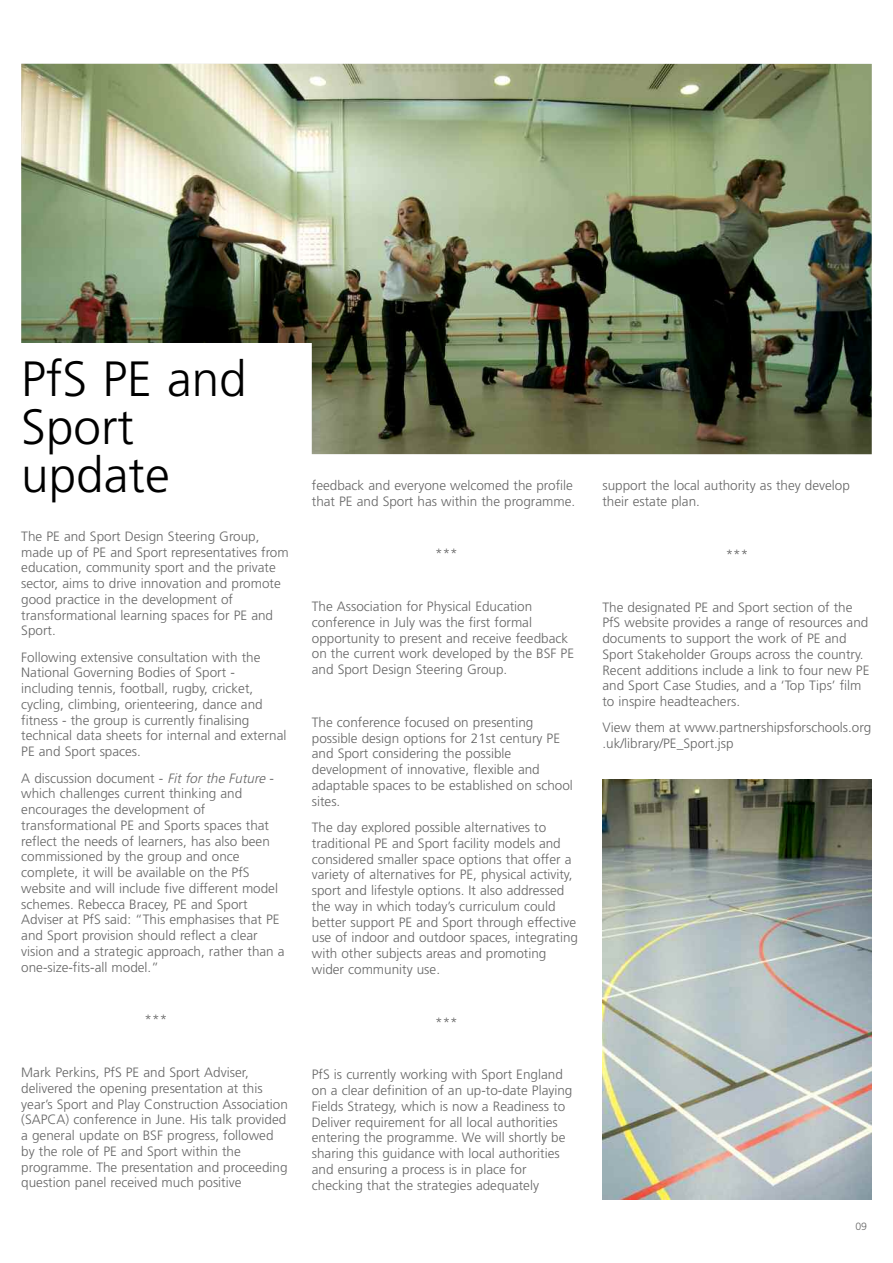
<style>
.page{position:relative;width:893px;height:1263px;background:#fff}
.page>*{position:absolute;margin:0;border:0;box-sizing:border-box;transform-origin:0 0}
.t1{font:300 49.5px/48px "Frutiger LT Com";color:#000}
.t2{font:300 13.5px/15.8px "Frutiger LT Com";color:#666}
.t3{font:300 10.5px "Frutiger LT Com";color:#666}
.s1{font-style:italic}
</style>
<div class="page">
<img style="left:21px;top:64px;width:851px;height:390px">
<img style="left:602px;top:779px;width:270px;height:420px">
<h1 class="t1" style="left:21px;top:355px;width:227px">PfS PE and<br>Sport update</h1>
<p class="t2" style="left:21px;top:528px;width:269px">The PE and Sport Design Steering Group, made up of PE and Sport representatives from education, community sport and the private sector, aims to drive innovation and promote good practice in the development of transformational learning spaces for PE and Sport.</p>
<p class="t2" style="left:21px;top:649px;width:267px">Following extensive consultation with the National Governing Bodies of Sport - including tennis, football, rugby, cricket, cycling, climbing, orienteering, dance and fitness - the group is currently finalising technical data sheets for internal and external PE and Sport spaces.</p>
<p class="t2" style="left:21px;top:770px;width:265px">A discussion document - <span class="s1">FitfortheFuture&shy;</span>which challenges current thinking and encourages the development of transformational PE and Sports spaces that reflect the needs of learners, has also been commissioned by the group and once complete, it will be available on the PfS website and will include five different model schemes. Rebecca Bracey, PE and Sport Adviser at PfS said: “This emphasises that PE and Sport provision should reflect a clear vision and a strategic approach, rather than a one-size-fits-all model.”</p>
<p class="t2" style="left:145px;top:1012px;width:24px">***</p>
<p class="t2" style="left:21px;top:1065px;width:268px">Mark Perkins, PfS PE and Sport Adviser, delivered the opening presentation at this year’s Sport and Play Construction Association (SAPCA) conference in June. His talk provided a general update on BSF progress, followed by the role of PE and Sport within the programme. The presentation and proceeding question panel received much positive</p>
<p class="t2" style="left:312px;top:477px;width:265px">feedback and everyone welcomed the profile that PE and Sport has within the programme.</p>
<p class="t2" style="left:435px;top:546px;width:24px">***</p>
<p class="t2" style="left:312px;top:599px;width:264px">The Association for Physical Education conference in July was the first formal opportunity to present and receive feedback on the current work developed by the BSF PE and Sport Design Steering Group.</p>
<p class="t2" style="left:312px;top:714px;width:263px">The conference focused on presenting possible design options for 21st century PE and Sport considering the possible development of innovative, flexible and adaptable spaces to be established on school sites.</p>
<p class="t2" style="left:312px;top:820px;width:268px">The day explored possible alternatives to traditional PE and Sport facility models and considered smaller space options that offer a variety of alternatives for PE, physical activity, sport and lifestyle options. It also addressed the way in which today’s curriculum could better support PE and Sport through effective use of indoor and outdoor spaces, integrating with other subjects areas and promoting wider community use.</p>
<p class="t2" style="left:435px;top:1014px;width:24px">***</p>
<p class="t2" style="left:312px;top:1067px;width:262px">PfS is currently working with Sport England on a clear definition of an up-to-date Playing Fields Strategy, which is now a Readiness to Deliver requirement for all local authorities entering the programme. We will shortly be sharing this guidance with local authorities and ensuring a process is in place for checking that the strategies adequately</p>
<p class="t2" style="left:602px;top:478px;width:249px">support the local authority as they develop their estate plan.</p>
<p class="t2" style="left:726px;top:546px;width:24px">***</p>
<p class="t2" style="left:602px;top:599px;width:269px">The designated PE and Sport section of the PfS website provides a range of resources and documents to support the work of PE and Sport Stakeholder Groups across the country.<br>Recent additions include a link to four new PE and Sport Case Studies, and a ‘Top Tips’ film to inspire headteachers.</p>
<p class="t2" style="left:602px;top:720px;width:270px">View them at www.partnershipsforschools.org .uk/library/PE_Sport.jsp</p>
<p class="t3" style="left:855px;top:1220px;width:13px">09</p>
</div>
